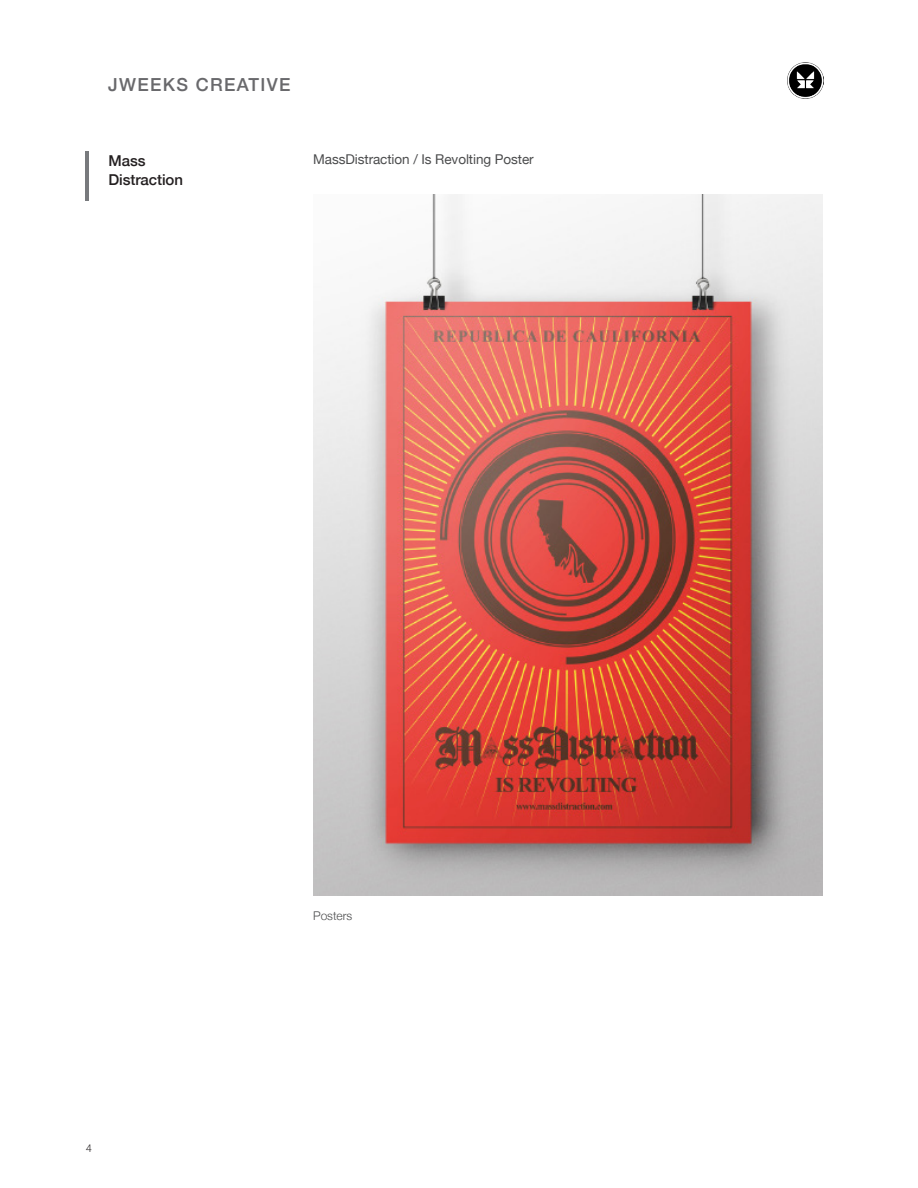
<style>
.page{position:relative;width:918px;height:1188px;background:#fff}
.page>*{position:absolute;margin:0;border:0;box-sizing:border-box;transform-origin:0 0}
.t1{font:500 18px "Helvetica Neue";letter-spacing:.075em;color:#69696c}
.t2{font:500 15px "Helvetica Neue";letter-spacing:-.005em;color:#231f20}
.t3{font:13.5px "Helvetica Neue";letter-spacing:-.005em;color:#4b4c4d}
.t4{font:300 12px "Helvetica Neue";letter-spacing:-.005em;color:#4b4c4d}
.t5{font:300 10.5px "Roboto Mono";color:#231f20}
</style>
<div class="page">
<img style="left:313px;top:194px;width:510px;height:701px">
<img style="left:787px;top:62px;width:36px;height:37px">
<hr style="left:85px;top:151px;width:4px;height:50px;background:#787a7d">
<p class="t1" style="left:108px;top:70px;width:184px">JWEEKS CREATIVE</p>
<p class="t2" style="left:108px;top:148px;width:39px">Mass</p>
<p class="t2" style="left:108px;top:168px;width:76px">Distraction</p>
<p class="t3" style="left:313px;top:150px;width:222px">MassDistraction / Is Revolting Poster</p>
<p class="t5" style="left:86px;top:1141px;width:8px">4</p>
<p class="t4" style="left:313px;top:906px;width:40px">Posters</p>
</div>
